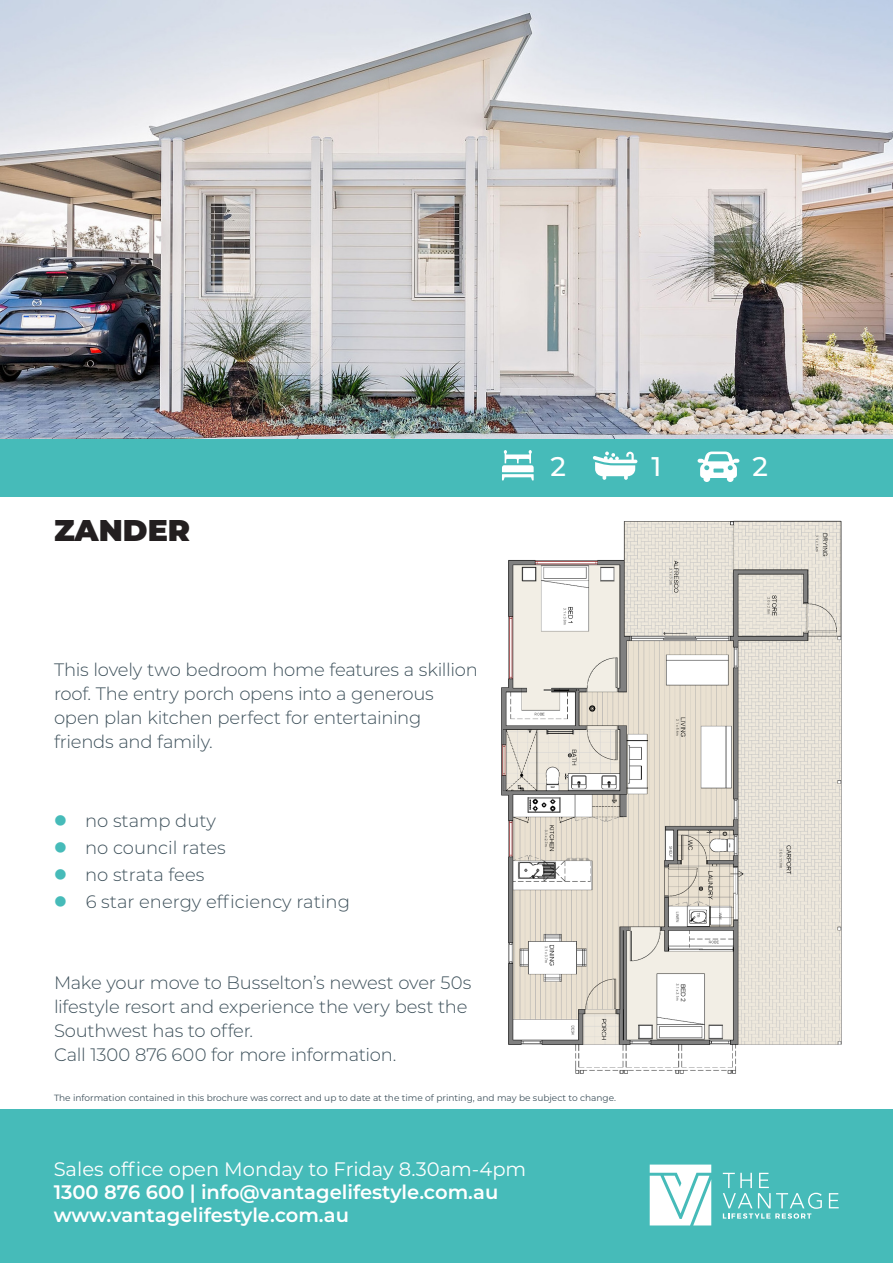
<style>
.page{position:relative;width:893px;height:1263px;background:#fff}
.page>*{position:absolute;margin:0;border:0;box-sizing:border-box;transform-origin:0 0}
.t1{font:900 30px "Montserrat";color:#231f20}
.t2{font:500 27px "Montserrat";color:#fff}
.t3{font:600 19.5px/23.4px "Montserrat";color:#fff}
.t4{font:19.5px "Montserrat";color:#fff}
.t5{font:300 18px/24px "Montserrat";letter-spacing:-.015em;color:#3d505a}
.t6{font:9px "Montserrat";color:#3d505a}
.s1{color:#46bbb9}
</style>
<div class="page">
<div style="left:0;top:437px;width:893px;height:60px;background:#46bbb9"></div>
<svg style="left:502px;top:450px;width:32px;height:30px"></svg>
<svg style="left:593px;top:451px;width:44px;height:29px"></svg>
<svg style="left:698px;top:451px;width:41px;height:31px"></svg>
<div style="left:0;top:1110px;width:893px;height:153px;background:#46bbb9"></div>
<svg style="left:829px;top:1193px;width:10px;height:15px"></svg>
<svg style="left:723px;top:1173px;width:99px;height:46px"></svg>
<svg style="left:650px;top:1164px;width:61px;height:61px"></svg>
<img style="left:0;top:0;width:893px;height:439px">
<img style="left:501px;top:520px;width:341px;height:554px">
<p class="t1" style="left:54px;top:507px;width:138px">ZANDER</p>
<p class="t5" style="left:54px;top:657px;width:425px">This lovely two bedroom home features a skillion roof. The entry porch opens into a generous open plan kitchen perfect for entertaining friends and family.</p>
<p class="t5" style="left:54px;top:808px;width:164px"><span class="s1">●</span> no stamp duty</p>
<p class="t5" style="left:54px;top:835px;width:174px"><span class="s1">●</span> no council rates</p>
<p class="t5" style="left:54px;top:862px;width:152px"><span class="s1">●</span> no strata fees</p>
<p class="t5" style="left:54px;top:889px;width:298px"><span class="s1">●</span> 6 star energy efficiency rating</p>
<p class="t5" style="left:54px;top:970px;width:419px">Make your move to Busselton’s newest over 50s lifestyle resort and experience the very best the<br>Southwest has to offer.</p>
<p class="t5" style="left:54px;top:1042px;width:344px">Call 1300 876 600 for more information.</p>
<p class="t2" style="left:551px;top:448px;width:17px">2</p>
<p class="t2" style="left:652px;top:448px;width:11px">1</p>
<p class="t2" style="left:753px;top:448px;width:17px">2</p>
<p class="t6" style="left:54px;top:1091px;width:564px">The information contained in this brochure was correct and up to date at the time of printing, and may be subject to change.</p>
<p class="t4" style="left:54px;top:1155px;width:474px">Sales office open Monday to Friday 8.30am-4pm</p>
<p class="t3" style="left:54px;top:1179px;width:446px">1300 876 600 | info@vantagelifestyle.com.au www.vantagelifestyle.com.au</p>
</div>
